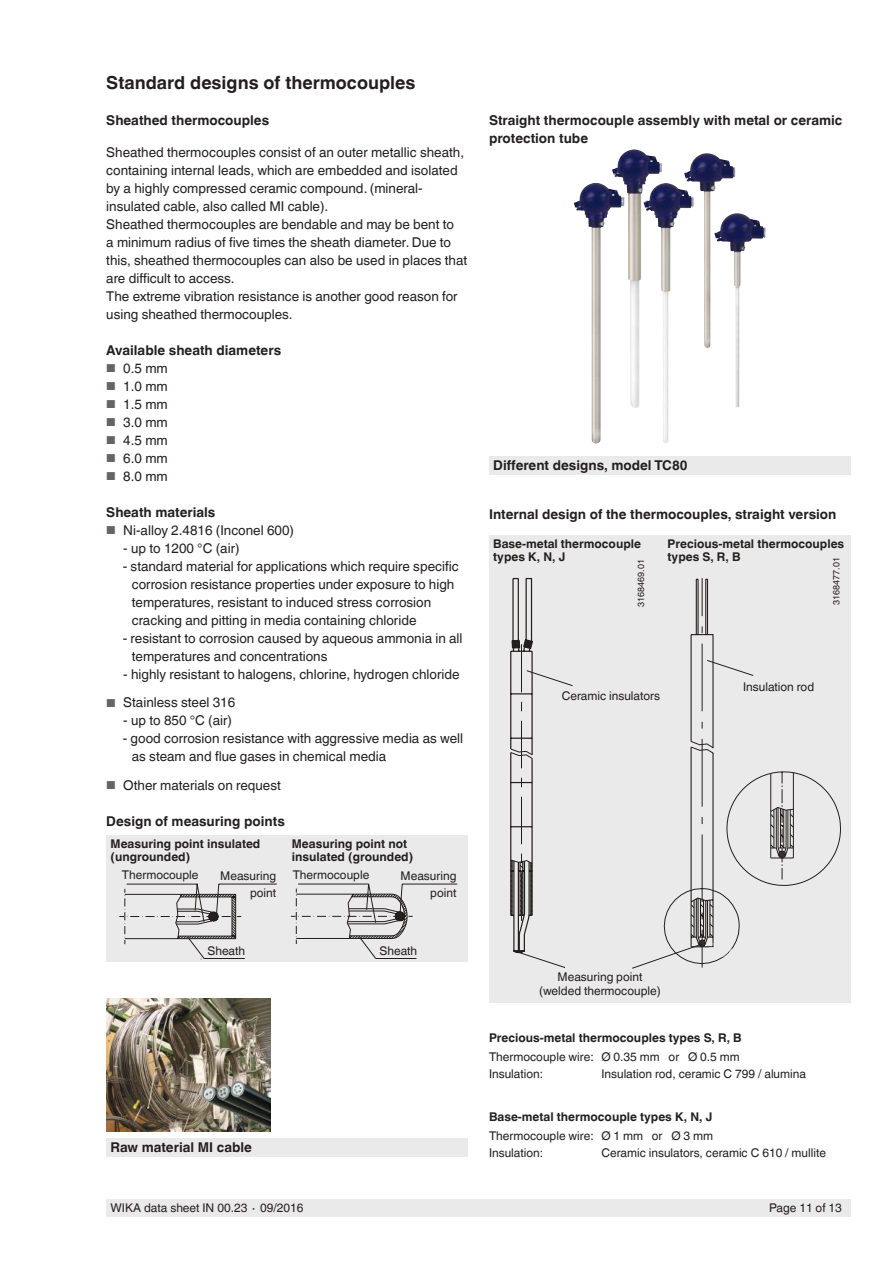
<style>
.page{position:relative;width:893px;height:1263px;background:#fff}
.page>*{position:absolute;margin:0;border:0;box-sizing:border-box;transform-origin:0 0}
.t1{font:700 18px "Helvetica World";color:#241f1f}
.t2{font:13.5px/18px "Helvetica World";color:#241f1f}
.t3{font:700 13.5px/18px "Helvetica World";color:#241f1f}
.t4{font:12px/17.1px "Helvetica World";color:#241f1f}
.t5{font:700 12px/13.5px "Helvetica World";color:#241f1f}
.t6{font:9px "Helvetica World";color:#241f1f}
.s1{font-size:11.55px;color:#656365}
</style>
<div class="page">
<div style="left:106px;top:1199px;width:744px;height:17px;background:#ebeaea"></div>
<div style="left:106px;top:835px;width:362px;height:126px;background:#ebeaea"></div>
<div style="left:489px;top:535px;width:361px;height:467px;background:#ebeaea"></div>
<svg style="left:510px;top:578px;width:63px;height:390px"></svg>
<svg style="left:119px;top:883px;width:339px;height:77px"></svg>
<div style="left:489px;top:456px;width:361px;height:18px;background:#ebeaea"></div>
<svg style="left:632px;top:578px;width:209px;height:391px"></svg>
<img style="left:106px;top:998px;width:165px;height:133px">
<div style="left:106px;top:1138px;width:362px;height:18px;background:#ebeaea"></div>
<img style="left:612px;top:151px;width:32px;height:257px">
<h1 class="t1" style="left:106px;top:73px;width:311px">Standard designs of thermocouples</h1>
<p class="t3" style="left:106px;top:112px;width:164px">Sheathed thermocouples</p>
<p class="t2" style="left:106px;top:143px;width:362px">Sheathed thermocouples consist of an outer metallic sheath, containing internal leads, which are embedded and isolated by a highly compressed ceramic compound. (mineral&shy;insulated cable, also called MI cable).<br>Sheathed thermocouples are bendable and may be bent to<br>a minimum radius of five times the sheath diameter. Due to this, sheathed thermocouples can also be used in places that are difficult to access.<br>The extreme vibration resistance is another good reason for using sheathed thermocouples.</p>
<p class="t3" style="left:106px;top:341px;width:176px">Available sheath diameters</p>
<p class="t2" style="left:106px;top:359px;width:63px"><span class="s1">■</span> 0.5 mm</p>
<p class="t2" style="left:106px;top:377px;width:63px"><span class="s1">■</span> 1.0 mm</p>
<p class="t2" style="left:106px;top:395px;width:63px"><span class="s1">■</span> 1.5 mm</p>
<p class="t2" style="left:106px;top:413px;width:63px"><span class="s1">■</span> 3.0 mm</p>
<p class="t2" style="left:106px;top:431px;width:63px"><span class="s1">■</span> 4.5 mm</p>
<p class="t2" style="left:106px;top:449px;width:63px"><span class="s1">■</span> 6.0 mm</p>
<p class="t2" style="left:106px;top:467px;width:63px"><span class="s1">■</span> 8.0 mm</p>
<p class="t3" style="left:106px;top:503px;width:111px">Sheath materials</p>
<p class="t2" style="left:106px;top:521px;width:189px"><span class="s1">■</span> Ni-alloy 2.4816 (Inconel 600)</p>
<p class="t2" style="left:123px;top:539px;width:118px">- up to 1200 °C (air)</p>
<p class="t2" style="left:132px;top:557px;width:328px;text-indent:-9px">- standard material for applications which require specific corrosion resistance properties under exposure to high temperatures, resistant to induced stress corrosion cracking and pitting in media containing chloride</p>
<p class="t2" style="left:132px;top:629px;width:332px;text-indent:-9px">- resistant to corrosion caused by aqueous ammonia in all temperatures and concentrations</p>
<p class="t2" style="left:123px;top:665px;width:338px">- highly resistant to halogens, chlorine, hydrogen chloride</p>
<p class="t2" style="left:106px;top:694px;width:130px"><span class="s1">■</span> Stainless steel 316</p>
<p class="t2" style="left:123px;top:712px;width:110px">- up to 850 °C (air)</p>
<p class="t2" style="left:132px;top:730px;width:333px;text-indent:-9px">- good corrosion resistance with aggressive media as well as steam and flue gases in chemical media</p>
<p class="t2" style="left:106px;top:776px;width:176px"><span class="s1">■</span> Other materials on request</p>
<p class="t3" style="left:106px;top:812px;width:180px">Design of measuring points</p>
<p class="t5" style="left:111px;top:837px;width:151px">Measuring point insulated (ungrounded)</p>
<p class="t5" style="left:292px;top:837px;width:123px">Measuring point not insulated (grounded)</p>
<p class="t4" style="left:122px;top:867px;width:78px">Thermocouple</p>
<p class="t4" style="left:220px;top:868px;width:57px">Measuring</p>
<p class="t4" style="left:293px;top:867px;width:78px">Thermocouple</p>
<p class="t4" style="left:250px;top:884px;width:28px">point</p>
<p class="t4" style="left:400px;top:868px;width:57px;line-height:16.5px;text-align:right">Measuring point</p>
<p class="t4" style="left:207px;top:942px;width:39px">Sheath</p>
<p class="t4" style="left:379px;top:942px;width:39px">Sheath</p>
<p class="t3" style="left:111px;top:1138px;width:143px">Raw material MI cable</p>
<p class="t3" style="left:489px;top:112px;width:355px">Straight thermocouple assembly with metal or ceramic protection tube</p>
<p class="t3" style="left:493px;top:456px;width:196px">Different designs, model TC80</p>
<p class="t3" style="left:489px;top:505px;width:349px">Internal design of the thermocouples, straight version</p>
<p class="t5" style="left:493px;top:537px;width:149px">Base-metal thermocouple types K, N, J</p>
<p class="t5" style="left:668px;top:537px;width:178px">Precious-metal thermocouples types S, R, B</p>
<p class="t6" style="left:636px;top:607px;width:49px;rotate:-90deg">3168469.01</p>
<p class="t6" style="left:831px;top:604px;width:49px;rotate:-90deg">3168477.01</p>
<p class="t4" style="left:562px;top:687px;width:100px">Ceramic insulators</p>
<p class="t4" style="left:743px;top:678px;width:73px">Insulation rod</p>
<p class="t4" style="left:539px;top:970px;width:123px;line-height:13.5px;text-align:center">Measuring point (welded thermocouple)</p>
<p class="t5" style="left:489px;top:1031px;width:254px">Precious-metal thermocouples types S, R, B</p>
<p class="t4" style="left:489px;top:1048px;width:252px">Thermocouple wire: Ø 0.35 mm or Ø 0.5 mm<br>Insulation:</p>
<p class="t4" style="left:601px;top:1065px;width:206px">Insulation rod, ceramic C 799 / alumina</p>
<p class="t5" style="left:489px;top:1110px;width:225px">Base-metal thermocouple types K, N, J</p>
<p class="t4" style="left:489px;top:1127px;width:226px">Thermocouple wire: Ø 1 mm or Ø 3 mm<br>Insulation:</p>
<p class="t4" style="left:601px;top:1144px;width:226px">Ceramic insulators, ceramic C 610 / mullite</p>
<p class="t4" style="left:111px;top:1199px;width:195px">WIKA data sheet IN 00.23 ∙ 09/2016</p>
<p class="t4" style="left:769px;top:1199px;width:74px">Page 11 of 13</p>
</div>
